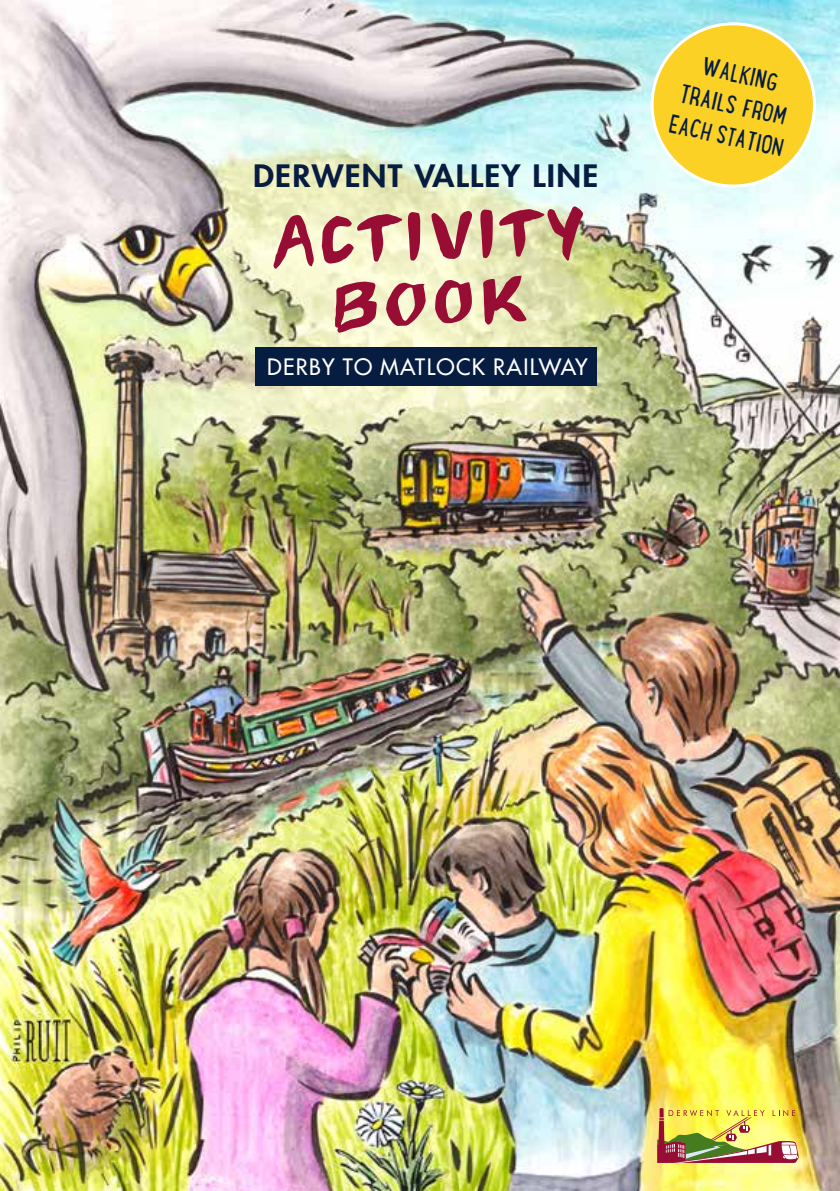
<style>
.page{position:relative;width:840px;height:1191px;background:#fff}
.page>*{position:absolute;margin:0;border:0;box-sizing:border-box;transform-origin:0 0}
.t1{font:800 30px "Futura";letter-spacing:.04em;color:#061d41;scale:1.08 1}
.t2{font:25.2px/31.4px "Lunch Box";color:#061d41;text-align:center;scale:1.05 1}
.t3{font:22px "Futura";letter-spacing:.06em;color:#fff}
</style>
<div class="page">
<img style="left:0;top:0;width:839px;height:1191px">
<img style="left:656px;top:1108px;width:142px;height:55px">
<div style="left:651px;top:24px;width:163px;height:162px;background:#fbd125;border-radius:50%"></div>
<div style="left:650px;top:22px;width:165px;height:165px;border:3px solid #fff;border-radius:50%"></div>
<div style="left:255px;top:348px;width:341px;height:38px;background:#061d41"></div>
<svg style="left:249px;top:183px;width:357px;height:172px;background:#cfbca2"></svg>
<p class="t1" style="left:253px;top:156px;width:321px">DERWENT VALLEY LINE</p>
<p class="t3" style="left:267px;top:352px;width:322px">DERBY TO MATLOCK RAILWAY</p>
<p class="t2" style="left:687px;top:45px;width:113px;rotate:13deg">WALKING<br>TRAILS FROM<br>EACH STATION</p>
</div>
